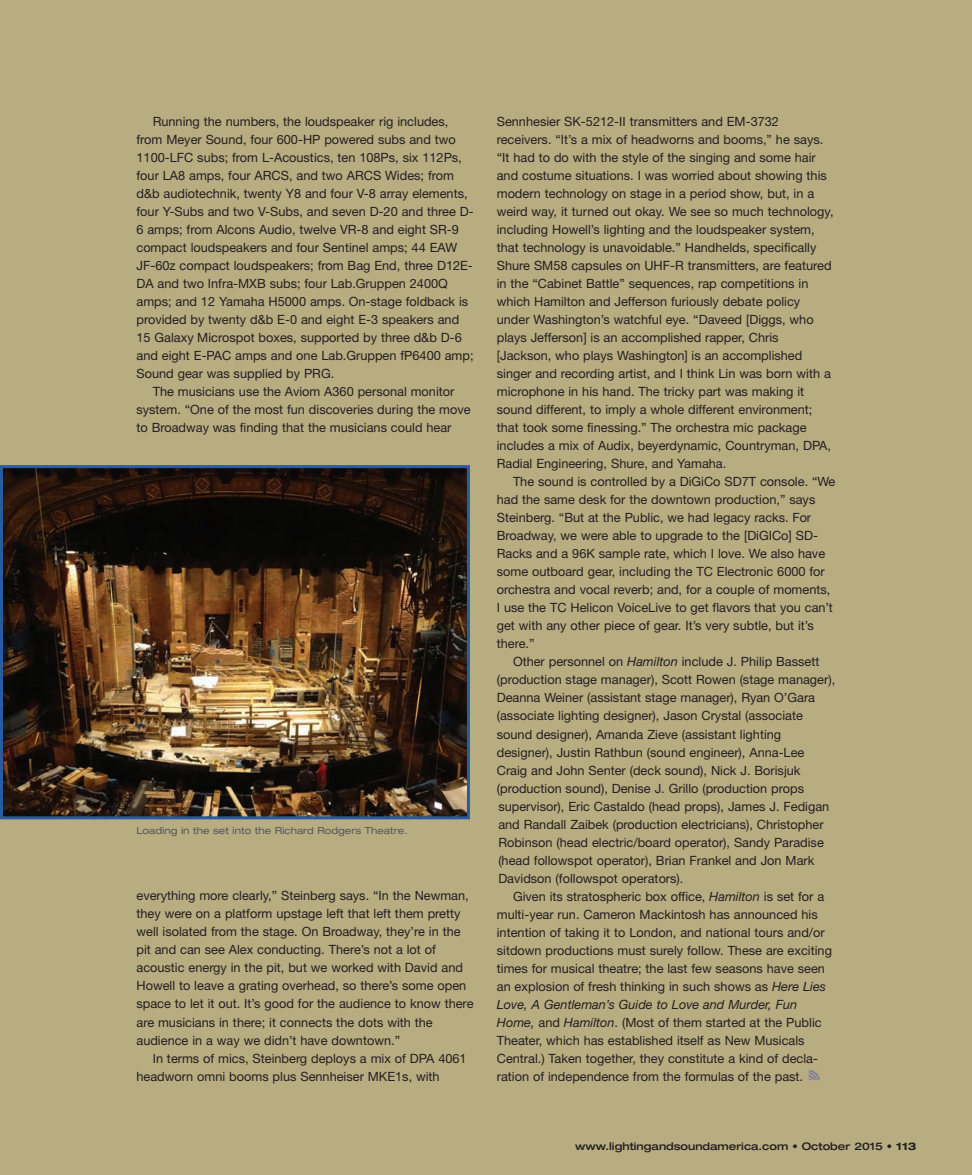
<style>
.page{position:relative;width:972px;height:1175px;background:#fff}
.page>*{position:absolute;margin:0;border:0;box-sizing:border-box;transform-origin:0 0}
.t1{font:12.75px/18px "Helvetica Neue";color:#231f20}
.t2{font:500 expanded 10.5px "Helvetica Neue";color:#231f20}
.t3{font:expanded 9.75px "Helvetica Neue";color:#57585a}
.s1{font-style:italic}
.s2{font-weight:700}
</style>
<div class="page">
<div style="left:0;top:0;width:972px;height:1174px;background:#b8ac81"></div>
<svg style="left:809px;top:1070px;width:10px;height:10px"></svg>
<img style="left:4px;top:469px;width:462px;height:346px">
<div style="left:0;top:465px;width:470px;height:354px;border:3px solid #2b5a9e"></div>
<p class="t1" style="left:153px;top:112px;width:297px">Running the numbers, the loudspeaker rig includes,</p>
<p class="t1" style="left:136px;top:130px;width:321px">from Meyer Sound, four 600-HP powered subs and two</p>
<p class="t1" style="left:136px;top:148px;width:327px">1100-LFC subs; from L-Acoustics, ten 108Ps, six 112Ps,</p>
<p class="t1" style="left:136px;top:166px;width:319px">four LA8 amps, four ARCS, and two ARCS Wides; from</p>
<p class="t1" style="left:136px;top:184px;width:333px">d&amp;b audiotechnik, twenty Y8 and four V-8 array elements,</p>
<p class="t1" style="left:136px;top:202px;width:339px">four Y-Subs and two V-Subs, and seven D-20 and three D-</p>
<p class="t1" style="left:136px;top:220px;width:324px">6 amps; from Alcons Audio, twelve VR-8 and eight SR-9</p>
<p class="t1" style="left:136px;top:238px;width:322px">compact loudspeakers and four Sentinel amps; 44 EAW</p>
<p class="t1" style="left:136px;top:256px;width:338px">JF-60z compact loudspeakers; from Bag End, three D12E-</p>
<p class="t1" style="left:136px;top:274px;width:313px">DA and two Infra-MXB subs; four Lab.Gruppen 2400Q</p>
<p class="t1" style="left:136px;top:292px;width:333px">amps; and 12 Yamaha H5000 amps. On-stage foldback is</p>
<p class="t1" style="left:136px;top:310px;width:324px">provided by twenty d&amp;b E-0 and eight E-3 speakers and</p>
<p class="t1" style="left:136px;top:328px;width:327px">15 Galaxy Microspot boxes, supported by three d&amp;b D-6</p>
<p class="t1" style="left:136px;top:346px;width:339px">and eight E-PAC amps and one Lab.Gruppen fP6400 amp;</p>
<p class="t1" style="left:136px;top:364px;width:199px">Sound gear was supplied by PRG.</p>
<p class="t1" style="left:153px;top:382px;width:303px">The musicians use the Aviom A360 personal monitor</p>
<p class="t1" style="left:136px;top:400px;width:336px">system. “One of the most fun discoveries during the move</p>
<p class="t1" style="left:136px;top:418px;width:317px">to Broadway was finding that the musicians could hear</p>
<p class="t3" style="left:136px;top:825px;width:273px">Loading in the set into the Richard Rodgers Theatre.</p>
<p class="t1" style="left:136px;top:886px;width:339px">everything more clearly,” Steinberg says. “In the Newman, they were on a platform upstage left that left them pretty well isolated from the stage. On Broadway, they’re in the pit and can see Alex conducting. There’s not a lot of acoustic energy in the pit, but we worked with David and Howell to leave a grating overhead, so there’s some open space to let it out. It’s good for the audience to know there are musicians in there; it connects the dots with the audience in a way we didn’t have downtown.”</p>
<p class="t1" style="left:136px;top:1048px;width:332px;text-indent:16px">In terms of mics, Steinberg deploys a mix of DPA 4061 headworn omni booms plus Sennheiser MKE1s, with</p>
<p class="t1" style="left:497px;top:112px;width:338px">Sennhesier SK-5212-II transmitters and EM-3732 receivers. “It’s a mix of headworns and booms,” he says. “It had to do with the style of the singing and some hair and costume situations. I was worried about showing this modern technology on stage in a period show, but, in a weird way, it turned out okay. We see so much technology, including Howell’s lighting and the loudspeaker system, that technology is unavoidable.” Handhelds, specifically Shure SM58 capsules on UHF-R transmitters, are featured in the “Cabinet Battle” sequences, rap competitions in which Hamilton and Jefferson furiously debate policy under Washington’s watchful eye. “Daveed [Diggs, who plays Jefferson] is an accomplished rapper, Chris [Jackson, who plays Washington] is an accomplished singer and recording artist, and I think Lin was born with a microphone in his hand. The tricky part was making it sound different, to imply a whole different environment; that took some finessing.” The orchestra mic package includes a mix of Audix, beyerdynamic, Countryman, DPA, Radial Engineering, Shure, and Yamaha.</p>
<p class="t1" style="left:497px;top:472px;width:340px;text-indent:16px">The sound is controlled by a DiGiCo SD7T console. “We had the same desk for the downtown production,” says Steinberg. “But at the Public, we had legacy racks. For Broadway, we were able to upgrade to the [DiGICo] SD-Racks and a 96K sample rate, which I love. We also have some outboard gear, including the TC Electronic 6000 for orchestra and vocal reverb; and, for a couple of moments, I use the TC Helicon VoiceLive to get flavors that you can’t get with any other piece of gear. It’s very subtle, but it’s there.”</p>
<p class="t1" style="left:497px;top:652px;width:340px;text-indent:16px">Other personnel on <span class="s1">Hamilton</span> include J. Philip Bassett (production stage manager), Scott Rowen (stage manager), Deanna Weiner (assistant stage manager), Ryan O’Gara (associate lighting designer), Jason Crystal (associate sound designer), Amanda Zieve (assistant lighting designer), Justin Rathbun (sound engineer), Anna-Lee Craig and John Senter (deck sound), Nick J. Borisjuk (production sound), Denise J. Grillo (production props supervisor), Eric Castaldo (head props), James J. Fedigan and Randall Zaibek (production electricians), Christopher Robinson (head electric/board operator), Sandy Paradise (head followspot operator), Brian Frankel and Jon Mark Davidson (followspot operators).</p>
<p class="t1" style="left:497px;top:887px;width:337px;text-indent:16px">Given its stratospheric box office, <span class="s1">Hamilton</span> is set for a multi-year run. Cameron Mackintosh has announced his intention of taking it to London, and national tours and/or sitdown productions must surely follow. These are exciting times for musical theatre; the last few seasons have seen an explosion of fresh thinking in such shows as <span class="s1">Here Lies Love, A Gentleman’s Guide to Love and Murder, Fun Home,</span> and <span class="s1">Hamilton</span>. (Most of them started at the Public Theater, which has established itself as New Musicals Central.) Taken together, they constitute a kind of decla&shy;ration of independence from the formulas of the past.</p>
<p class="t2" style="left:575px;top:1139px;width:343px">www.lightingandsoundamerica.com • October 2015 • <span class="s2">113</span></p>
</div>
